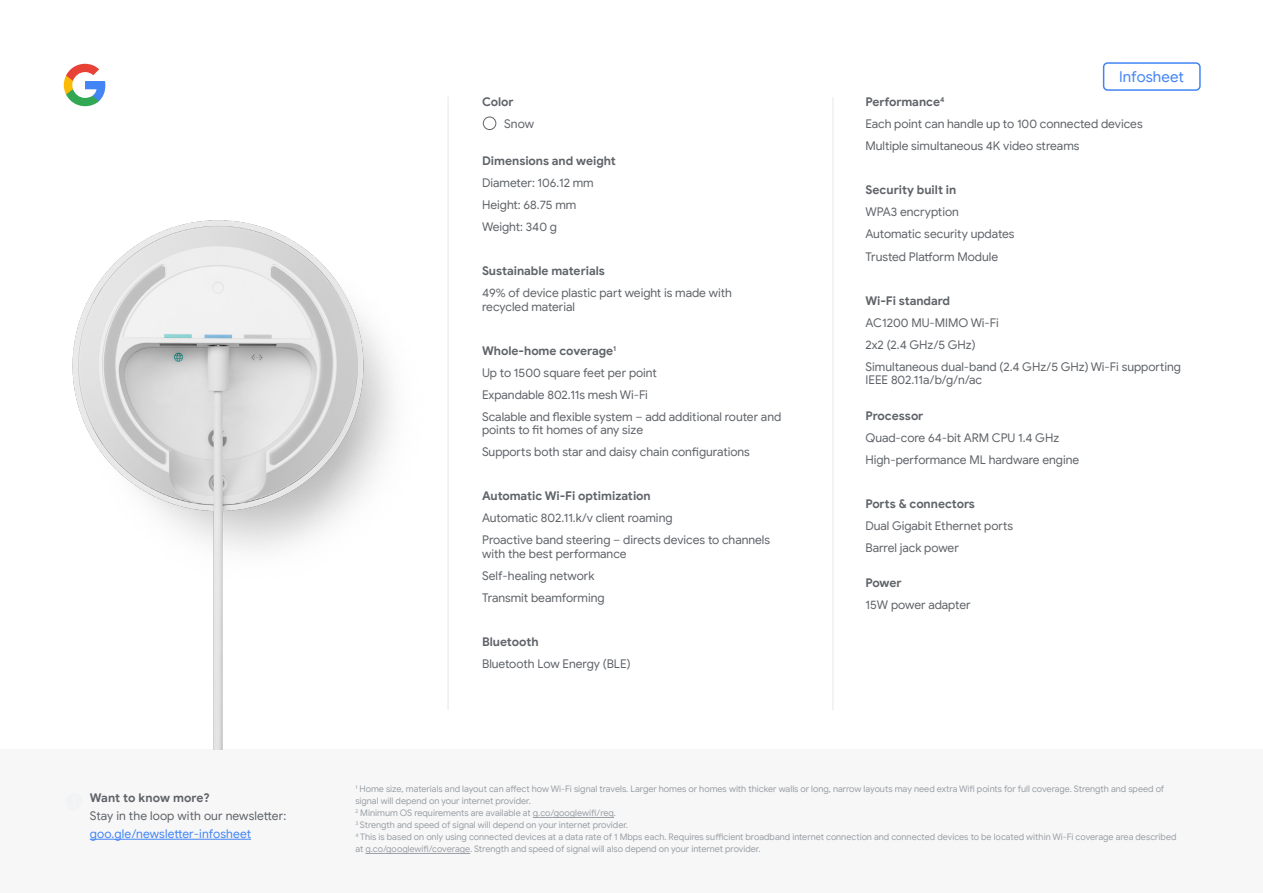
<style>
.page{position:relative;width:1263px;height:893px;background:#fff}
.page>*{position:absolute;margin:0;border:0;box-sizing:border-box;transform-origin:0 0}
.t1{font:15px "Google Sans";letter-spacing:.005em;color:#4285f4}
.t2{font:12px/22px "Google Sans";color:#5f6368}
.t3{font:700 12px "Google Sans";letter-spacing:-.005em;color:#5f6368}
.t4{font:12px "Google Sans";letter-spacing:.01em;color:#4285f4}
.t5{font:9px/12px "Google Sans";color:#9aa0a6}
.s1{font-weight:700}
</style>
<div class="page">
<svg style="left:64px;top:64px;width:41px;height:42px"></svg>
<hr style="left:448px;top:96px;width:1px;height:614px;background:#e6e7e8">
<hr style="left:832px;top:97px;width:1px;height:613px;background:#e6e7e8">
<div style="left:483px;top:117px;width:13px;height:13px;border:1px solid #5f6368;border-radius:50%"></div>
<div style="left:0;top:749px;width:1263px;height:144px;background:#f7f7f7"></div>
<hr style="left:90px;top:839px;width:161px;height:1px;background:#4285f4">
<hr style="left:533px;top:817px;width:81px;height:1px;background:#9aa0a6">
<hr style="left:365px;top:853px;width:105px;height:1px;background:#9aa0a6">
<img style="left:72px;top:184px;width:377px;height:565px">
<div style="left:1103px;top:62px;width:98px;height:29px;border:2px solid #4285f4;border-radius:4px"></div>
<p class="t3" style="left:90px;top:790px;width:122px">Want to know more?</p>
<p class="t2" style="left:90px;top:804px;width:198px">Stay in the loop with our newsletter:</p>
<p class="t4" style="left:90px;top:826px;width:163px">goo.gle/newsletter-infosheet</p>
<p class="t3" style="left:482px;top:95px;width:33px">Color</p>
<p class="t2" style="left:504px;top:112px;width:31px">Snow</p>
<p class="t3" style="left:482px;top:154px;width:135px">Dimensions and weight</p>
<p class="t2" style="left:482px;top:172px;width:113px">Diameter: 106.12 mm<br>Height: 68.75 mm<br>Weight: 340 g</p>
<p class="t3" style="left:482px;top:264px;width:124px">Sustainable materials</p>
<p class="t2" style="left:482px;top:286px;width:251px;line-height:13.5px">49% of device plastic part weight is made with recycled material</p>
<p class="t2" style="left:482px;top:339px;width:301px"><span class="s1">Whole-home coverage</span><sup>1<br></sup>Up to 1500 square feet per point<br>Expandable 802.11s mesh Wi-Fi<br>Scalable and flexible system – add additional router and</p>
<p class="t2" style="left:482px;top:419px;width:269px">points to fit homes of any size<br>Supports both star and daisy chain configurations</p>
<p class="t3" style="left:482px;top:489px;width:170px">Automatic Wi-Fi optimization</p>
<p class="t2" style="left:482px;top:507px;width:289px">Automatic 802.11.k/v client roaming<br>Proactive band steering – directs devices to channels</p>
<p class="t2" style="left:482px;top:542px;width:146px">with the best performance<br>Self-healing network<br>Transmit beamforming</p>
<p class="t3" style="left:482px;top:634px;width:58px">Bluetooth</p>
<p class="t2" style="left:482px;top:652px;width:150px">Bluetooth Low Energy (BLE)</p>
<p class="t1" style="left:1119px;top:68px;width:66px">Infosheet</p>
<p class="t2" style="left:865px;top:91px;width:279px"><span class="s1">Performance</span><sup>4<br></sup>Each point can handle up to 100 connected devices<br>Multiple simultaneous 4K video streams</p>
<p class="t3" style="left:865px;top:183px;width:92px">Security built in</p>
<p class="t2" style="left:865px;top:201px;width:151px">WPA3 encryption<br>Automatic security updates<br>Trusted Platform Module</p>
<p class="t3" style="left:865px;top:293px;width:86px">Wi-Fi standard</p>
<p class="t2" style="left:865px;top:311px;width:317px">AC1200 MU-MIMO Wi-Fi<br>2x2 (2.4 GHz/5 GHz)<br>Simultaneous dual-band (2.4 GHz/5 GHz) Wi-Fi supporting</p>
<p class="t2" style="left:865px;top:369px;width:118px">IEEE 802.11a/b/g/n/ac</p>
<p class="t3" style="left:865px;top:408px;width:59px">Processor</p>
<p class="t2" style="left:865px;top:426px;width:215px">Quad-core 64-bit ARM CPU 1.4 GHz<br>High-performance ML hardware engine</p>
<p class="t3" style="left:865px;top:496px;width:111px">Ports &amp; connectors</p>
<p class="t2" style="left:865px;top:514px;width:149px">Dual Gigabit Ethernet ports<br>Barrel jack power</p>
<p class="t3" style="left:865px;top:575px;width:38px">Power</p>
<p class="t2" style="left:865px;top:594px;width:107px">15W power adapter</p>
<p class="t5" style="left:355px;top:783px;width:823px"><sup>1</sup> Home size, materials and layout can affect how Wi-Fi signal travels. Larger homes or homes with thicker walls or long, narrow layouts may need extra Wifi points for full coverage. Strength and speed of signal will depend on your internet provider.<br><sup>2</sup> Minimum OS requirements are available at g.co/googlewifi/req.<br><sup>3</sup> Strength and speed of signal will depend on your internet provider.<br><sup>4</sup> This is based on only using connected devices at a data rate of 1 Mbps each. Requires sufficient broadband internet connection and connected devices to be located within Wi-Fi coverage area described at g.co/googlewifi/coverage. Strength and speed of signal will also depend on your internet provider.</p>
</div>
